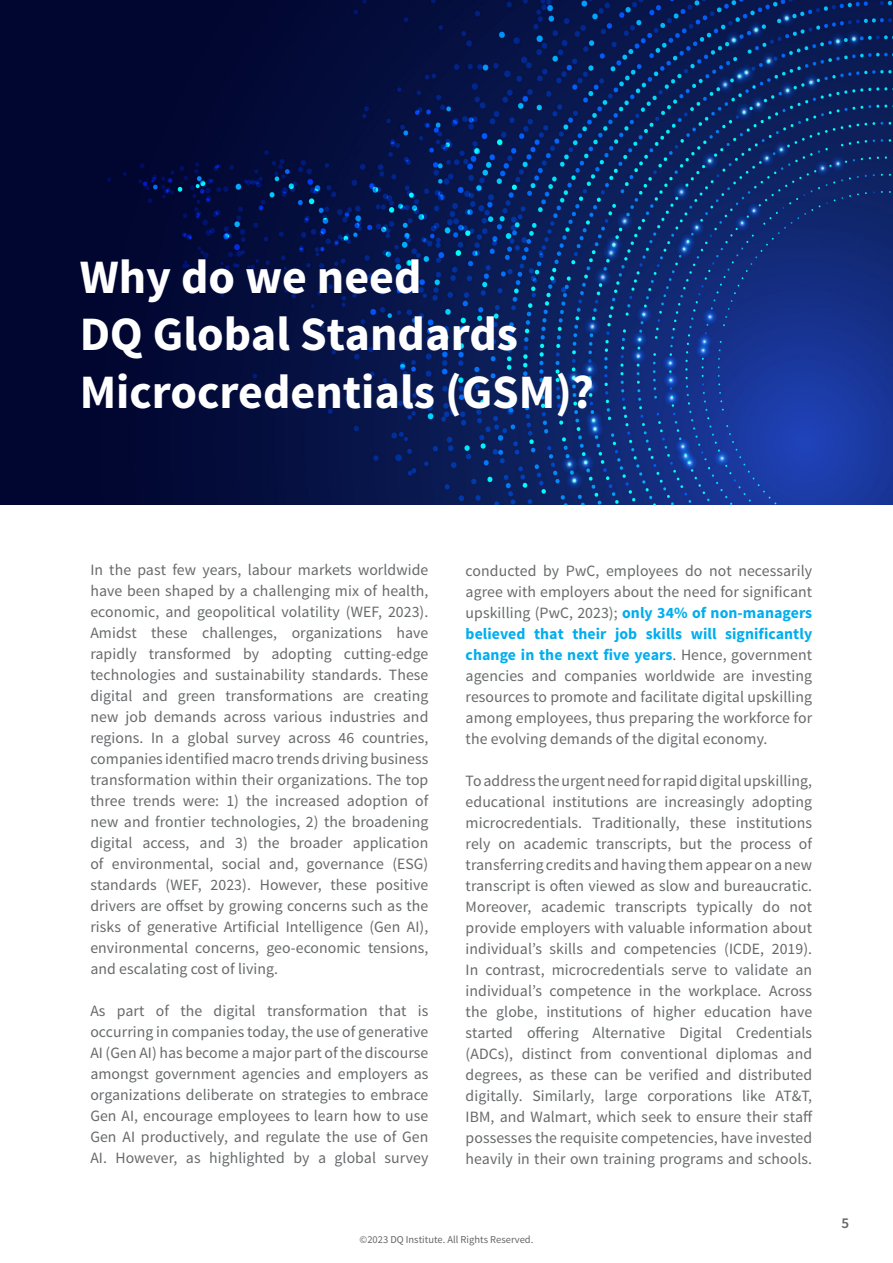
<style>
.page{position:relative;width:893px;height:1263px;background:#fff}
.page>*{position:absolute;margin:0;border:0;box-sizing:border-box;transform-origin:0 0}
.t1{font:700 48px "Source Sans Pro";color:#fff}
.t2{font:15.75px/21px "Source Sans Pro";letter-spacing:.005em;color:#67696b;text-align:justify}
.t3{font:600 15px "Source Sans Pro";color:#656666}
.t4{font:10.5px "Source Sans Pro";color:#656666}
.s1{font-weight:700;color:#00aeef}
</style>
<div class="page">
<img style="left:0;top:0;width:893px;height:505px">
<p class="t1" style="left:80px;top:246px;width:343px">Why do we need</p>
<p class="t1" style="left:80px;top:304px;width:440px">DQ Global Standards</p>
<p class="t1" style="left:80px;top:361px;width:516px">Microcredentials (GSM)?</p>
<p class="t2" style="left:90px;top:559px;width:340px">In the past few years, labour markets worldwide have been shaped by a challenging mix of health, economic, and geopolitical volatility (WEF, 2023).<br>Amidst these challenges, organizations have rapidly transformed by adopting cutting-edge technologies and sustainability standards. These digital and green transformations are creating new job demands across various industries and regions. In a global survey across 46 countries, companies identified macro trends driving business transformation within their organizations. The top three trends were: 1) the increased adoption of new and frontier technologies, 2) the broadening digital access, and 3) the broader application of environmental, social and, governance (ESG) standards (WEF, 2023). However, these positive drivers are offset by growing concerns such as the risks of generative Artificial Intelligence (Gen AI), environmental concerns, geo-economic tensions, and escalating cost of living.</p>
<p class="t2" style="left:90px;top:1000px;width:340px">As part of the digital transformation that is occurring in companies today, the use of generative AI (Gen AI) has become a major part of the discourse amongst government agencies and employers as organizations deliberate on strategies to embrace Gen AI, encourage employees to learn how to use Gen AI productively, and regulate the use of Gen AI. However, as highlighted by a global survey</p>
<p class="t2" style="left:466px;top:560px;width:348px">conducted by PwC, employees do not necessarily agree with employers about the need for significant upskilling (PwC, 2023); <span class="s1">only 34% of non-managers believed that their job skills will significantly change in the next five years</span>. Hence, government agencies and companies worldwide are investing resources to promote and facilitate digital upskilling among employees, thus preparing the workforce for the evolving demands of the digital economy.</p>
<p class="t2" style="left:466px;top:770px;width:349px">To address the urgent need for rapid digital upskilling, educational institutions are increasingly adopting microcredentials. Traditionally, these institutions rely on academic transcripts, but the process of transferring credits and having them appear on a new transcript is often viewed as slow and bureaucratic.<br>Moreover, academic transcripts typically do not provide employers with valuable information about individual’s skills and competencies (ICDE, 2019).<br>In contrast, microcredentials serve to validate an individual’s competence in the workplace. Across the globe, institutions of higher education have started offering Alternative Digital Credentials (ADCs), distinct from conventional diplomas and degrees, as these can be verified and distributed digitally. Similarly, large corporations like AT&amp;T, IBM, and Walmart, which seek to ensure their staff possesses the requisite competencies, have invested heavily in their own training programs and schools.</p>
<p class="t4" style="left:360px;top:1233px;width:175px">©2023 DQ Institute. All Rights Reserved.</p>
<p class="t3" style="left:841px;top:1213px;width:9px">5</p>
</div>
